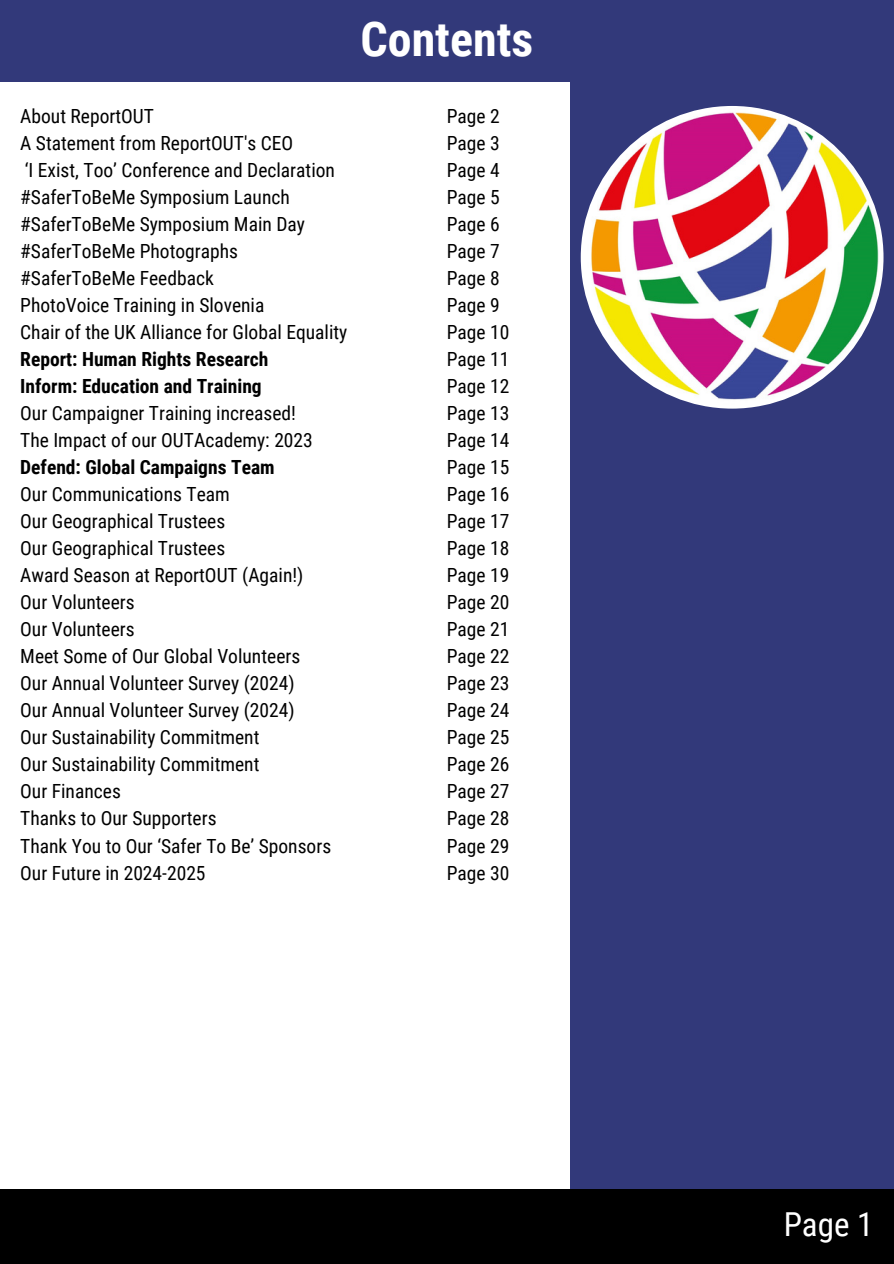
<style>
.page{position:relative;width:894px;height:1264px;background:#fff}
.page>*{position:absolute;margin:0;border:0;box-sizing:border-box;transform-origin:0 0}
.t1{font:700 48px "Roboto Condensed";color:#fff}
.t2{font:33px "Roboto Condensed";color:#fff}
.t3{font:19.5px "Roboto Condensed";color:#000}
.t4{font:700 19.5px "Roboto Condensed";color:#000}
</style>
<div class="page">
<div style="left:0;top:1188px;width:893px;height:75px;background:#000"></div>
<div style="left:0;top:0;width:893px;height:81px;background:#32397a"></div>
<div style="left:570px;top:81px;width:323px;height:1107px;background:#32397a"></div>
<img style="left:580px;top:106px;width:303px;height:302px;border-radius:50%">
<p class="t1" style="left:360px;top:11px;width:174px">Contents</p>
<p class="t3" style="left:20px;top:105px;width:135px">About ReportOUT</p>
<p class="t3" style="left:20px;top:132px;width:274px">A Statement from ReportOUT's CEO</p>
<p class="t3" style="left:25px;top:159px;width:312px">‘I Exist, Too’ Conference and Declaration</p>
<p class="t3" style="left:20px;top:186px;width:271px">#SaferToBeMe Symposium Launch</p>
<p class="t3" style="left:20px;top:213px;width:286px">#SaferToBeMe Symposium Main Day</p>
<p class="t3" style="left:20px;top:240px;width:219px">#SaferToBeMe Photographs</p>
<p class="t3" style="left:20px;top:267px;width:195px">#SaferToBeMe Feedback</p>
<p class="t3" style="left:20px;top:294px;width:246px">PhotoVoice Training in Slovenia</p>
<p class="t3" style="left:20px;top:321px;width:328px">Chair of the UK Alliance for Global Equality</p>
<p class="t4" style="left:20px;top:348px;width:249px">Report: Human Rights Research</p>
<p class="t4" style="left:20px;top:375px;width:243px">Inform: Education and Training</p>
<p class="t3" style="left:20px;top:402px;width:277px">Our Campaigner Training increased!</p>
<p class="t3" style="left:20px;top:429px;width:294px">The Impact of our OUTAcademy: 2023</p>
<p class="t4" style="left:20px;top:456px;width:256px">Defend: Global Campaigns Team</p>
<p class="t3" style="left:20px;top:483px;width:211px">Our Communications Team</p>
<p class="t3" style="left:20px;top:510px;width:206px">Our Geographical Trustees</p>
<p class="t3" style="left:20px;top:537px;width:206px">Our Geographical Trustees</p>
<p class="t3" style="left:20px;top:564px;width:285px">Award Season at ReportOUT (Again!)</p>
<p class="t3" style="left:20px;top:591px;width:116px">Our Volunteers</p>
<p class="t3" style="left:20px;top:618px;width:116px">Our Volunteers</p>
<p class="t3" style="left:20px;top:645px;width:281px">Meet Some of Our Global Volunteers</p>
<p class="t3" style="left:20px;top:672px;width:276px">Our Annual Volunteer Survey (2024)</p>
<p class="t3" style="left:20px;top:699px;width:276px">Our Annual Volunteer Survey (2024)</p>
<p class="t3" style="left:20px;top:726px;width:240px">Our Sustainability Commitment</p>
<p class="t3" style="left:20px;top:753px;width:240px">Our Sustainability Commitment</p>
<p class="t3" style="left:20px;top:780px;width:102px">Our Finances</p>
<p class="t3" style="left:20px;top:807px;width:198px">Thanks to Our Supporters</p>
<p class="t3" style="left:20px;top:834px;width:312px">Thank You to Our ‘Safer To Be’ Sponsors</p>
<p class="t3" style="left:20px;top:861px;width:187px">Our Future in 2024-2025</p>
<p class="t3" style="left:446px;top:105px;width:54px">Page 2</p>
<p class="t3" style="left:446px;top:132px;width:54px">Page 3</p>
<p class="t3" style="left:446px;top:159px;width:54px">Page 4</p>
<p class="t3" style="left:446px;top:186px;width:54px">Page 5</p>
<p class="t3" style="left:446px;top:213px;width:54px">Page 6</p>
<p class="t3" style="left:446px;top:240px;width:54px">Page 7</p>
<p class="t3" style="left:446px;top:267px;width:54px">Page 8</p>
<p class="t3" style="left:446px;top:294px;width:54px">Page 9</p>
<p class="t3" style="left:446px;top:321px;width:64px">Page 10</p>
<p class="t3" style="left:446px;top:348px;width:64px">Page 11</p>
<p class="t3" style="left:446px;top:375px;width:64px">Page 12</p>
<p class="t3" style="left:446px;top:402px;width:64px">Page 13</p>
<p class="t3" style="left:446px;top:429px;width:64px">Page 14</p>
<p class="t3" style="left:446px;top:456px;width:64px">Page 15</p>
<p class="t3" style="left:446px;top:483px;width:64px">Page 16</p>
<p class="t3" style="left:446px;top:510px;width:64px">Page 17</p>
<p class="t3" style="left:446px;top:537px;width:64px">Page 18</p>
<p class="t3" style="left:446px;top:564px;width:64px">Page 19</p>
<p class="t3" style="left:446px;top:591px;width:64px">Page 20</p>
<p class="t3" style="left:446px;top:618px;width:64px">Page 21</p>
<p class="t3" style="left:446px;top:645px;width:64px">Page 22</p>
<p class="t3" style="left:446px;top:672px;width:64px">Page 23</p>
<p class="t3" style="left:446px;top:699px;width:64px">Page 24</p>
<p class="t3" style="left:446px;top:726px;width:64px">Page 25</p>
<p class="t3" style="left:446px;top:753px;width:64px">Page 26</p>
<p class="t3" style="left:446px;top:780px;width:64px">Page 27</p>
<p class="t3" style="left:446px;top:807px;width:64px">Page 28</p>
<p class="t3" style="left:446px;top:834px;width:64px">Page 29</p>
<h2 class="t3" style="left:446px;top:861px;width:64px">Page 30</h2>
<p class="t2" style="left:783px;top:1205px;width:91px">Page 1</p>
</div>
